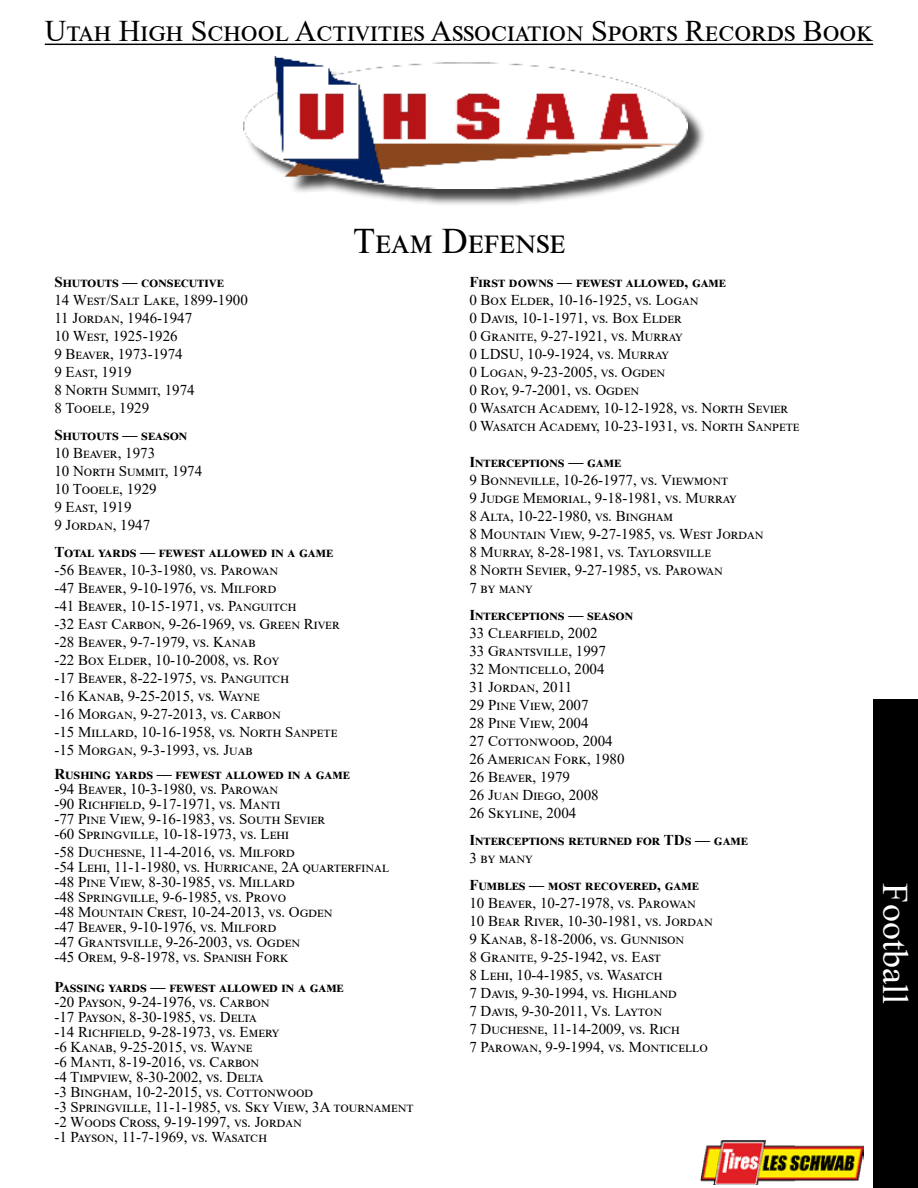
<style>
.page{position:relative;width:918px;height:1188px;background:#fff}
.page>*{position:absolute;margin:0;border:0;box-sizing:border-box;transform-origin:0 0}
.t1{font:36px "Times New Roman";color:#000}
.t2{font:36px "Times New Roman";color:#fff}
.t3{font:30px "Times New Roman";color:#000}
.t4{font:15px/18px "Times New Roman";color:#000}
.t5{font:700 15px "Times New Roman";color:#000}
</style>
<div class="page">
<hr style="left:45px;top:44px;width:828px;height:1px;background:#000">
<div style="left:245px;top:60px;width:461px;height:147px;background:#000;opacity:.75"></div>
<img style="left:243px;top:57px;width:445px;height:131px">
<img style="left:700px;top:1140px;width:164px;height:44px">
<div style="left:873px;top:699px;width:45px;height:489px;background:#000"></div>
<h2 class="t3" style="left:45px;top:10px;width:830px">Utah High School Activities Association Sports Records Book</h2>
<h1 class="t1" style="left:353px;top:215px;width:214px">Team Defense</h1>
<p class="t5" style="left:54px;top:272px;width:171px">Shutouts — consecutive</p>
<p class="t4" style="left:54px;top:291px;width:195px">14 West/Salt Lake, 1899-1900<br>11 Jordan, 1946-1947<br>10 West, 1925-1926<br>9 Beaver, 1973-1974<br>9 East, 1919<br>8 North Summit, 1974<br>8 Tooele, 1929</p>
<p class="t5" style="left:54px;top:425px;width:135px">Shutouts — season</p>
<p class="t4" style="left:54px;top:444px;width:149px">10 Beaver, 1973<br>10 North Summit, 1974<br>10 Tooele, 1929<br>9 East, 1919<br>9 Jordan, 1947</p>
<p class="t5" style="left:54px;top:542px;width:280px">Total yards — fewest allowed in a game</p>
<p class="t4" style="left:54px;top:561px;width:285px">-56 Beaver, 10-3-1980, vs. Parowan<br>-47 Beaver, 9-10-1976, vs. Milford<br>-41 Beaver, 10-15-1971, vs. Panguitch<br>-32 East Carbon, 9-26-1969, vs. Green River -28 Beaver, 9-7-1979, vs. Kanab<br>-22 Box Elder, 10-10-2008, vs. Roy<br>-17 Beaver, 8-22-1975, vs. Panguitch<br>-16 Kanab, 9-25-2015, vs. Wayne<br>-16 Morgan, 9-27-2013, vs. Carbon<br>-15 Millard, 10-16-1958, vs. North Sanpete -15 Morgan, 9-3-1993, vs. Juab</p>
<p class="t5" style="left:54px;top:764px;width:297px">Rushing yards — fewest allowed in a game</p>
<p class="t4" style="left:54px;top:781px;width:270px;line-height:15px">-94 Beaver, 10-3-1980, vs. Parowan<br>-90 Richfield, 9-17-1971, vs. Manti<br>-77 Pine View, 9-16-1983, vs. South Sevier -60 Springville, 10-18-1973, vs. Lehi</p>
<p class="t4" style="left:54px;top:844px;width:336px;line-height:15px">-58 Duchesne, 11-4-2016, vs. Milford<br>-54 Lehi, 11-1-1980, vs. Hurricane, 2A quarterfinal -48 Pine View, 8-30-1985, vs. Millard<br>-48 Springville, 9-6-1985, vs. Provo<br>-48 Mountain Crest, 10-24-2013, vs. Ogden<br>-47 Beaver, 9-10-1976, vs. Milford<br>-47 Grantsville, 9-26-2003, vs. Ogden<br>-45 Orem, 9-8-1978, vs. Spanish Fork</p>
<p class="t5" style="left:54px;top:977px;width:291px">Passing yards — fewest allowed in a game</p>
<p class="t4" style="left:54px;top:994px;width:361px;line-height:15px">-20 Payson, 9-24-1976, vs. Carbon<br>-17 Payson, 8-30-1985, vs. Delta<br>-14 Richfield, 9-28-1973, vs. Emery<br>-6 Kanab, 9-25-2015, vs. Wayne<br>-6 Manti, 8-19-2016, vs. Carbon<br>-4 Timpview, 8-30-2002, vs. Delta<br>-3 Bingham, 10-2-2015, vs. Cottonwood<br>-3 Springville, 11-1-1985, vs. Sky View, 3A tournament -2 Woods Cross, 9-19-1997, vs. Jordan<br>-1 Payson, 11-7-1969, vs. Wasatch</p>
<p class="t5" style="left:469px;top:272px;width:258px">First downs — fewest allowed, game</p>
<p class="t4" style="left:469px;top:291px;width:332px">0 Box Elder, 10-16-1925, vs. Logan<br>0 Davis, 10-1-1971, vs. Box Elder<br>0 Granite, 9-27-1921, vs. Murray<br>0 LDSU, 10-9-1924, vs. Murray<br>0 Logan, 9-23-2005, vs. Ogden<br>0 Roy, 9-7-2001, vs. Ogden<br>0 Wasatch Academy, 10-12-1928, vs. North Sevier<br>0 Wasatch Academy, 10-23-1931, vs. North Sanpete</p>
<p class="t5" style="left:469px;top:452px;width:153px">Interceptions — game</p>
<p class="t4" style="left:469px;top:471px;width:295px">9 Bonneville, 10-26-1977, vs. Viewmont<br>9 Judge Memorial, 9-18-1981, vs. Murray<br>8 Alta, 10-22-1980, vs. Bingham<br>8 Mountain View, 9-27-1985, vs. West Jordan 8 Murray, 8-28-1981, vs. Taylorsville<br>8 North Sevier, 9-27-1985, vs. Parowan<br>7 by many</p>
<p class="t5" style="left:469px;top:605px;width:165px">Interceptions — season</p>
<p class="t4" style="left:469px;top:624px;width:157px">33 Clearfield, 2002<br>33 Grantsville, 1997<br>32 Monticello, 2004<br>31 Jordan, 2011<br>29 Pine View, 2007<br>28 Pine View, 2004<br>27 Cottonwood, 2004<br>26 American Fork, 1980<br>26 Beaver, 1979<br>26 Juan Diego, 2008<br>26 Skyline, 2004</p>
<p class="t5" style="left:469px;top:830px;width:280px">Interceptions returned for TDs — game</p>
<p class="t4" style="left:469px;top:849px;width:65px">3 by many</p>
<p class="t5" style="left:469px;top:875px;width:231px">Fumbles — most recovered, game</p>
<p class="t4" style="left:469px;top:894px;width:244px">10 Beaver, 10-27-1978, vs. Parowan 10 Bear River, 10-30-1981, vs. Jordan 9 Kanab, 8-18-2006, vs. Gunnison<br>8 Granite, 9-25-1942, vs. East<br>8 Lehi, 10-4-1985, vs. Wasatch<br>7 Davis, 9-30-1994, vs. Highland<br>7 Davis, 9-30-2011, Vs. Layton<br>7 Duchesne, 11-14-2009, vs. Rich<br>7 Parowan, 9-9-1994, vs. Monticello</p>
<h1 class="t2" style="left:920px;top:883px;width:122px;rotate:90deg">Football</h1>
</div>
